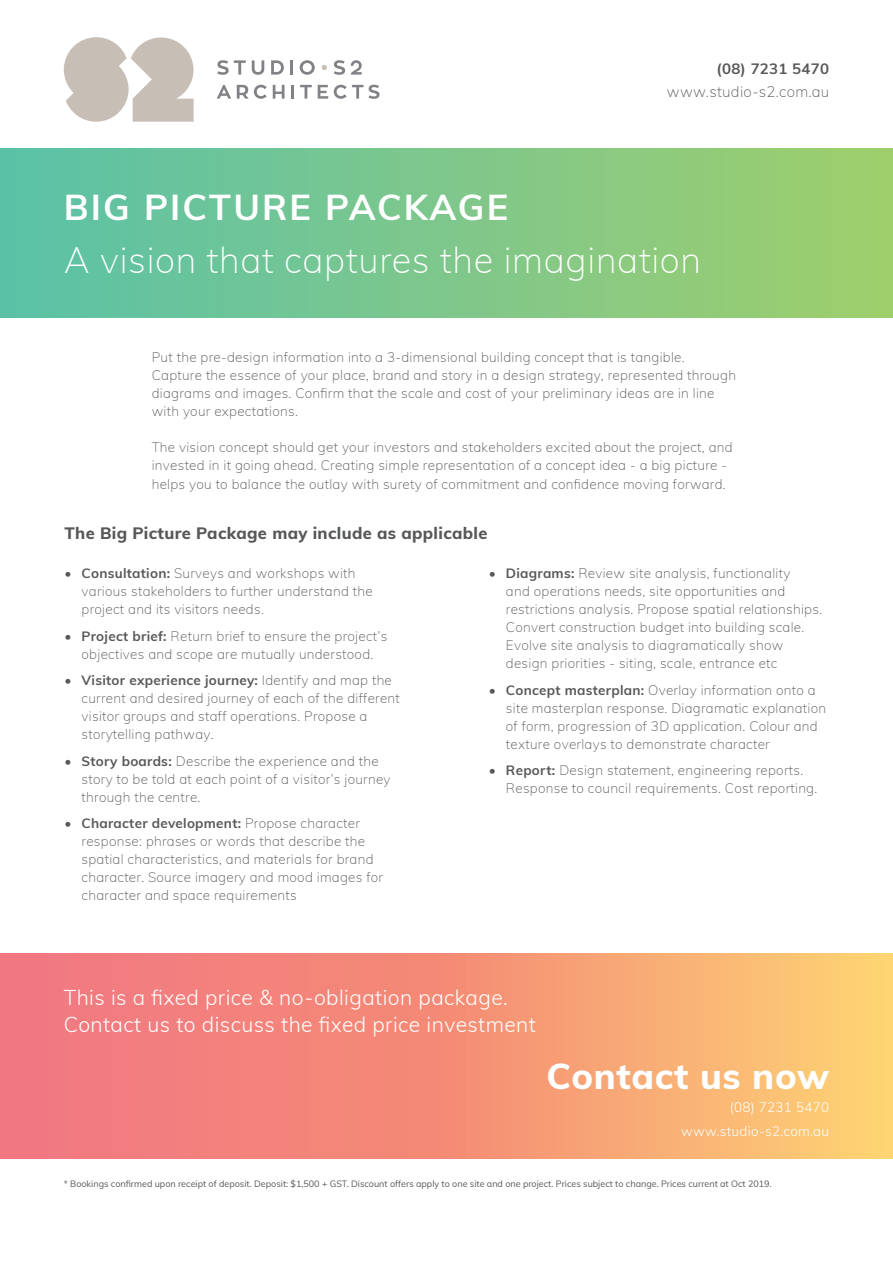
<style>
.page{position:relative;width:893px;height:1263px;background:#fff}
.page>*{position:absolute;margin:0;border:0;box-sizing:border-box;transform-origin:0 0}
.Body{font:200 36px "Muli";letter-spacing:.02em;color:#fff}
.t1{font:700 36px "Muli";letter-spacing:.06em;color:#fff}
.Body-2{font:800 36px "Muli";letter-spacing:.02em;color:#fff}
.Body-3{font:300 21px/27px "Muli";letter-spacing:.02em;color:#fff}
.t2{font:800 16.5px "Muli";letter-spacing:.02em;color:#57585a}
.Body-4{font:200 15px "Muli";letter-spacing:.02em;color:#57585a}
.Body-5{font:700 15px "Muli";letter-spacing:.02em;color:#57585a}
.List{font:200 13.5px/18px "Muli";letter-spacing:.02em;color:#57585a}
.Paragraph_Style_1{font:200 13.5px/18px "Muli";letter-spacing:.02em;color:#57585a}
.Body-6{font:300 13.5px "Muli";letter-spacing:.02em;color:#fff}
.t3{font:9px "Muli";color:#57585a}
.s1{font-weight:700}
</style>
<div class="page">
<svg style="left:64px;top:37px;width:130px;height:85px"></svg>
<svg style="left:217px;top:60px;width:29px;height:15px"></svg>
<svg style="left:252px;top:60px;width:12px;height:15px"></svg>
<svg style="left:271px;top:60px;width:13px;height:15px"></svg>
<hr style="left:290px;top:60px;width:3px;height:15px;background:#808285">
<svg style="left:300px;top:60px;width:15px;height:15px"></svg>
<svg style="left:322px;top:65px;width:5px;height:5px"></svg>
<svg style="left:334px;top:60px;width:11px;height:15px"></svg>
<svg style="left:351px;top:60px;width:11px;height:15px"></svg>
<svg style="left:217px;top:85px;width:14px;height:14px"></svg>
<svg style="left:237px;top:85px;width:30px;height:14px"></svg>
<svg style="left:273px;top:85px;width:12px;height:14px"></svg>
<hr style="left:291px;top:85px;width:3px;height:14px;background:#808285">
<svg style="left:300px;top:85px;width:12px;height:14px"></svg>
<svg style="left:318px;top:85px;width:10px;height:14px"></svg>
<svg style="left:334px;top:85px;width:45px;height:14px"></svg>
<div style="left:0;top:149px;width:893px;height:168px;background:linear-gradient(to right,#5bc1a8,#a0ce6c)"></div>
<div style="left:0;top:954px;width:893px;height:204px;background:linear-gradient(to right,#ef6980,#fcc871)"></div>
<p class="Body-5" style="left:716px;top:58px;width:114px">(08) 7231 5470</p>
<p class="Body-4" style="left:667px;top:81px;width:164px">www.studio-s2.com.au</p>
<h1 class="t1" style="left:64px;top:180px;width:446px">BIG PICTURE PACKAGE</h1>
<p class="Body" style="left:64px;top:233px;width:639px">A vision that captures the imagination</p>
<p class="Paragraph_Style_1" style="left:152px;top:347px;width:586px">Put the pre-design information into a 3-dimensional building concept that is tangible.<br>Capture the essence of your place, brand and story in a design strategy, represented through diagrams and images. Confirm that the scale and cost of your preliminary ideas are in line with your expectations.</p>
<p class="Paragraph_Style_1" style="left:152px;top:437px;width:582px">The vision concept should get your investors and stakeholders excited about the project, and invested in it going ahead. Creating simple representation of a concept idea - a big picture -</p>
<p class="Paragraph_Style_1" style="left:152px;top:475px;width:576px">helps you to balance the outlay with surety of commitment and confidence moving forward.</p>
<h4 class="t2" style="left:65px;top:521px;width:424px">The Big Picture Package may include as applicable</h4>
<p class="List" style="left:82px;top:564px;width:293px;text-indent:-17px"><span class="s1">• Consultation:</span> Surveys and workshops with various stakeholders to further understand the project and its visitors needs.</p>
<p class="List" style="left:65px;top:626px;width:324px;text-align:center"><span class="s1">• Project brief:</span> Return brief to ensure the project’s objectives and scope are mutually understood.</p>
<p class="List" style="left:82px;top:671px;width:320px;text-indent:-17px"><span class="s1">• Visitor experience journey:</span> Identify and map the current and desired journey of each of the different visitor groups and staff operations. Propose a storytelling pathway.</p>
<p class="List" style="left:82px;top:751px;width:311px;text-indent:-17px"><span class="s1">• Story boards:</span> Describe the experience and the story to be told at each point of a visitor’s journey through the centre.</p>
<p class="List" style="left:82px;top:814px;width:303px;text-indent:-17px"><span class="s1">• Character development:</span> Propose character response: phrases or words that describe the spatial characteristics, and materials for brand character. Source imagery and mood images for character and space requirements</p>
<p class="List" style="left:506px;top:564px;width:318px;text-indent:-17px"><span class="s1">• Diagrams:</span> Review site analysis, functionality<br>and operations needs, site opportunities and restrictions analysis. Propose spatial relationships.<br>Convert construction budget into building scale.<br>Evolve site analysis to diagramatically show design priorities - siting, scale, entrance etc</p>
<p class="List" style="left:506px;top:680px;width:322px;text-indent:-17px"><span class="s1">• Concept masterplan:</span> Overlay information onto a site masterplan response. Diagramatic explanation of form, progression of 3D application. Colour and texture overlays to demonstrate character</p>
<p class="List" style="left:506px;top:761px;width:313px;text-indent:-17px"><span class="s1">• Report:</span> Design statement, engineering reports.<br>Response to council requirements. Cost reporting.</p>
<p class="Body-3" style="left:64px;top:983px;width:474px">This is a fixed price &amp; no-obligation package.<br>Contact us to discuss the fixed price investment</p>
<p class="Body-2" style="left:546px;top:1049px;width:284px">Contact us now</p>
<p class="Body-6" style="left:730px;top:1098px;width:101px">(08) 7231 5470</p>
<p class="Body-6" style="left:681px;top:1121px;width:149px">www.studio-s2.com.au</p>
<p class="t3" style="left:64px;top:1177px;width:709px">* Bookings confirmed upon receipt of deposit. Deposit: $1,500 + GST. Discount offers apply to one site and one project. Prices subject to change. Prices current at Oct 2019.</p>
</div>
